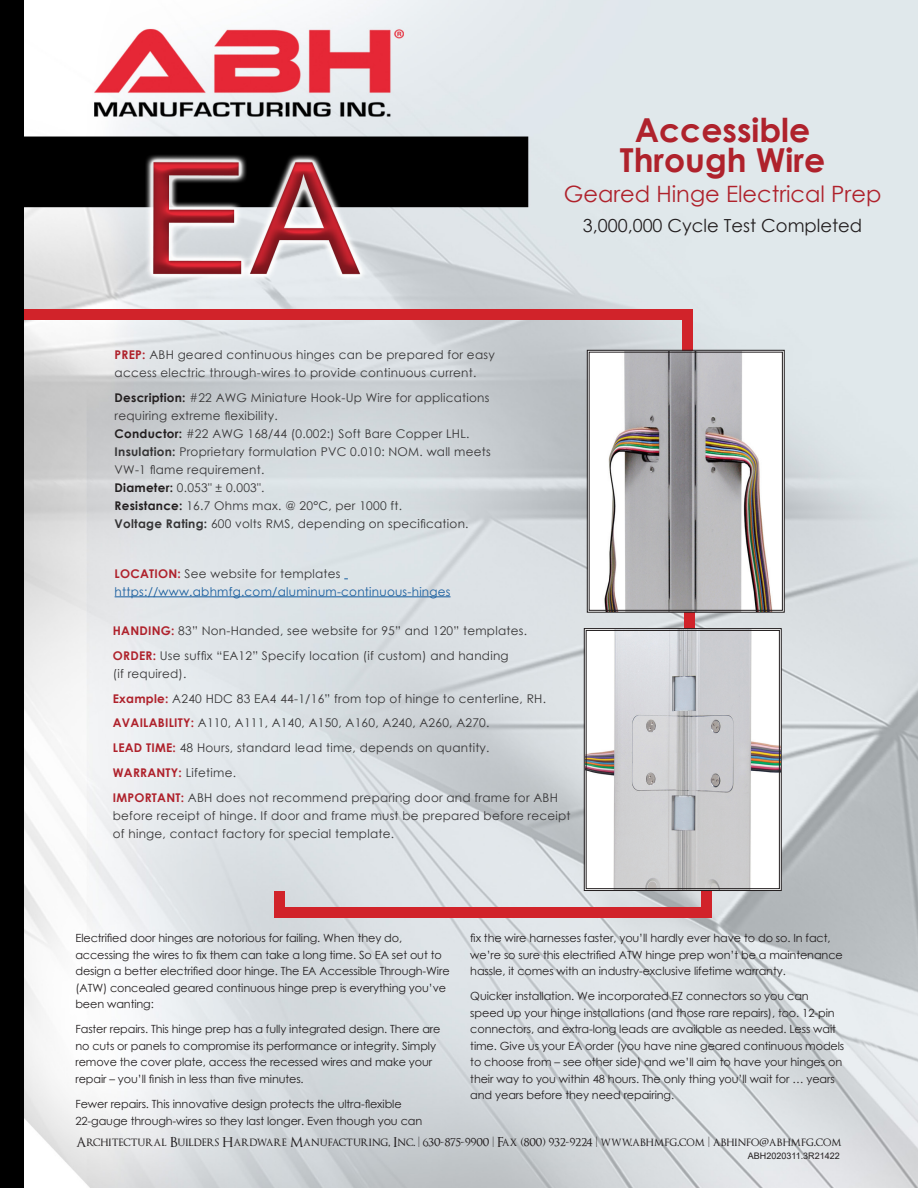
<style>
.page{position:relative;width:918px;height:1188px;background:#fff}
.page>*{position:absolute;margin:0;border:0;box-sizing:border-box;transform-origin:0 0}
.t1{font:700 33px "Century Gothic";color:#af222c}
.t2{font:22.5px "Century Gothic";color:#af222c}
.t3{font:18px "Century Gothic";color:#231f20}
.t4{font:13.5px "Optimus Princeps";color:#231f20}
.t5{font:12px/18px "Century Gothic";letter-spacing:.02em;color:#363536}
.t6{font:12px/18px "Century Gothic";letter-spacing:.02em;color:#175d9e}
.t7{font:700 12px "Century Gothic";letter-spacing:.02em;color:#af222c}
.Paragraph_Style_1{font:11.25px/16.5px "Century Gothic";letter-spacing:-.01em;color:#231f20}
.t8{font:9px "Arial";color:#231f20}
.s1{font-weight:700;color:#af222c}
.s2{font-weight:700;color:#231f20}
.s3{font-weight:700}
.s4{color:#363536}
.s5{font-weight:400;color:#363536}
</style>
<div class="page">
<img style="left:0;top:0;width:918px;height:1188px">
<div style="left:24px;top:309px;width:669px;height:11px;background:#d1232a"></div>
<div style="left:683px;top:309px;width:10px;height:63px;background:#d1232a"></div>
<div style="left:684px;top:605px;width:10px;height:63px;background:#d1232a"></div>
<div style="left:701px;top:855px;width:11px;height:62px;background:#d1232a"></div>
<div style="left:275px;top:907px;width:437px;height:10px;background:#d1232a"></div>
<div style="left:275px;top:891px;width:10px;height:26px;background:#d1232a"></div>
<hr style="left:115px;top:596px;width:336px;height:1px;background:#175d9e">
<svg style="left:586px;top:349px;width:199px;height:264px"></svg>
<div style="left:589px;top:352px;width:194px;height:259px;border:1px solid #231f20"></div>
<svg style="left:583px;top:628px;width:199px;height:263px"></svg>
<div style="left:586px;top:630px;width:194px;height:259px;border:1px solid #231f20"></div>
<p class="t5" style="left:115px;top:346px;width:382px"><span class="s1">PREP:</span> ABH geared continuous hinges can be prepared for easy access electric through-wires to provide continuous current.</p>
<p class="t5" style="left:115px;top:389px;width:378px"><span class="s2">Description:</span> #22 AWG Miniature Hook-Up Wire for applications requiring extreme flexibility.<br><span class="s2">Conductor:</span> #22 AWG 168/44 (0.002:) Soft Bare Copper LHL.<br><span class="s3">Insulation:</span> Proprietary formulation PVC 0.010: NOM. wall meets VW-1 flame requirement.<br><span class="s2">Diameter:</span> 0.053" ± 0.003".<br><span class="s2">Resistance:</span> 16.7 Ohms max. @ 20°C, per 1000 ft.<br><span class="s3">Voltage Rating:</span> 600 volts RMS, depending on specification.</p>
<p class="t6" style="left:115px;top:564px;width:337px"><span class="s1">LOCATION:</span> <span class="s4">See website for templates </span>https://www.abhmfg.com/aluminum-continuous-hinges</p>
<p class="t1" style="left:635px;top:105px;width:177px">Accessible</p>
<p class="t1" style="left:620px;top:135px;width:207px">Through Wire</p>
<p class="t2" style="left:564px;top:178px;width:319px">Geared Hinge Electrical Prep</p>
<p class="t3" style="left:583px;top:213px;width:281px">3,000,000 Cycle Test Completed</p>
<p class="t5" style="left:113px;top:622px;width:416px"><span class="s1">HANDING:</span> 83” Non-Handed, see website for 95” and 120” templates.</p>
<p class="t5" style="left:113px;top:646px;width:397px"><span class="s1">ORDER:</span> Use suffix “EA12” Specify location (if custom) and handing (if required).</p>
<p class="t5" style="left:113px;top:689px;width:435px"><span class="s1">Example:</span> A240 HDC 83 EA4 44-1/16” from top of hinge to centerline, RH.</p>
<p class="t5" style="left:113px;top:714px;width:378px"><span class="s1">AVAILABILITY:</span> A110, A111, A140, A150, A160, A240, A260, A270.</p>
<p class="t5" style="left:113px;top:739px;width:378px"><span class="s1">LEAD TIME:</span> 48 Hours, standard lead time, depends on quantity.</p>
<p class="t7" style="left:113px;top:763px;width:125px">WARRANTY: <span class="s5">Lifetime.</span></p>
<p class="t5" style="left:113px;top:788px;width:459px"><span class="s1">IMPORTANT:</span> ABH does not recommend preparing door and frame for ABH before receipt of hinge. If door and frame must be prepared before receipt of hinge, contact factory for special template.</p>
<p class="Paragraph_Style_1" style="left:75px;top:930px;width:376px">Electrified door hinges are notorious for failing. When they do, accessing the wires to fix them can take a long time. So EA set out to design a better electrified door hinge. The EA Accessible Through-Wire (ATW) concealed geared continuous hinge prep is everything you’ve been wanting:</p>
<p class="Paragraph_Style_1" style="left:75px;top:1021px;width:367px">Faster repairs. This hinge prep has a fully integrated design. There are no cuts or panels to compromise its performance or integrity. Simply remove the cover plate, access the recessed wires and make your repair – you’ll finish in less than five minutes.</p>
<p class="Paragraph_Style_1" style="left:75px;top:1096px;width:348px">Fewer repairs. This innovative design protects the ultra-flexible<br>22-gauge through-wires so they last longer. Even though you can</p>
<p class="Paragraph_Style_1" style="left:470px;top:930px;width:374px">fix the wire harnesses faster, you’ll hardly ever have to do so. In fact, we’re so sure this electrified ATW hinge prep won’t be a maintenance hassle, it comes with an industry-exclusive lifetime warranty.</p>
<p class="Paragraph_Style_1" style="left:470px;top:988px;width:375px">Quicker installation. We incorporated EZ connectors so you can speed up your hinge installations (and those rare repairs), too. 12-pin connectors, and extra-long leads are available as needed. Less wait time. Give us your EA order (you have nine geared continuous models to choose from – see other side) and we’ll aim to have your hinges on their way to you within 48 hours. The only thing you’ll wait for … years and years before they need repairing.</p>
<p class="t4" style="left:76px;top:1135px;width:767px">Architectural Builders Hardware Manufacturing, Inc. | 630-875-9900 | Fax (800) 932-9224 | www.abhmfg.com | abhinfo@abhmfg.com</p>
<p class="t8" style="left:748px;top:1150px;width:93px">ABH2020311.3R21422</p>
</div>
